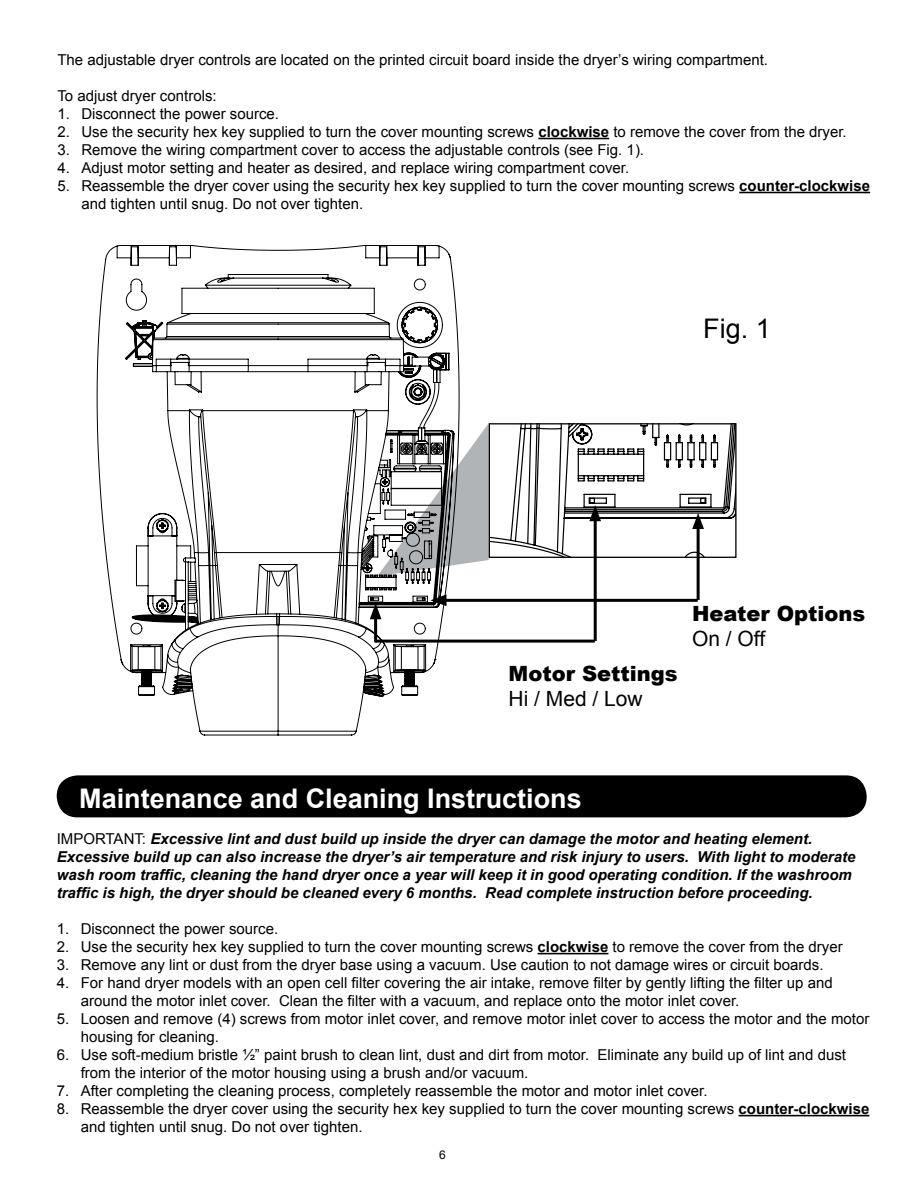
<style>
.page{position:relative;width:918px;height:1188px;background:#fff}
.page>*{position:absolute;margin:0;border:0;box-sizing:border-box;transform-origin:0 0}
.t1{font:700 27px "Arial";color:#fff}
.t2{font:27px "Arial";color:#000}
.t3{font:900 21px "Arial";color:#000}
.t4{font:21px "Arial";color:#000}
.t5{font:15px/18px "Arial";color:#000}
.t6{font:italic 700 15px/18px "Arial";color:#000}
.t7{font:12px "Arial";color:#000}
.s1{font-weight:700}
.s2{font-weight:400;font-style:normal}
</style>
<div class="page">
<div style="left:57px;top:775px;width:810px;height:42px;background:#000;border-radius:21px"></div>
<svg style="left:97px;top:245px;width:362px;height:490px"></svg>
<hr style="left:374px;top:614px;width:3px;height:28px;background:#000">
<svg style="left:370px;top:603px;width:11px;height:16px"></svg>
<hr style="left:375px;top:640px;width:220px;height:3px;background:#000">
<hr style="left:441px;top:599px;width:257px;height:3px;background:#000">
<svg style="left:430px;top:594px;width:17px;height:12px"></svg>
<hr style="left:594px;top:516px;width:3px;height:125px;background:#000">
<hr style="left:697px;top:523px;width:3px;height:77px;background:#000">
<svg style="left:377px;top:423px;width:359px;height:153px"></svg>
<hr style="left:538px;top:953px;width:70px;height:1px;background:#000">
<hr style="left:739px;top:1115px;width:130px;height:1px;background:#000">
<hr style="left:538px;top:138px;width:71px;height:1px;background:#000">
<hr style="left:739px;top:192px;width:131px;height:1px;background:#000">
<p class="t5" style="left:57px;top:51px;width:712px">The adjustable dryer controls are located on the printed circuit board inside the dryer’s wiring compartment.</p>
<p class="t5" style="left:57px;top:87px;width:161px">To adjust dryer controls:</p>
<p class="t5" style="left:57px;top:105px;width:223px">1. Disconnect the power source.</p>
<p class="t5" style="left:57px;top:123px;width:791px">2. Use the security hex key supplied to turn the cover mounting screws <span class="s1">clockwise</span> to remove the cover from the dryer.</p>
<p class="t5" style="left:57px;top:141px;width:588px">3. Remove the wiring compartment cover to access the adjustable controls (see Fig. 1).</p>
<p class="t5" style="left:57px;top:159px;width:573px">4. Adjust motor setting and heater as desired, and replace wiring compartment cover.</p>
<p class="t5" style="left:81px;top:177px;width:790px;text-indent:-24px">5. Reassemble the dryer cover using the security hex key supplied to turn the cover mounting screws <span class="s1">counter-clockwise </span>and tighten until snug. Do not over tighten.</p>
<h1 class="t2" style="left:703px;top:311px;width:69px">Fig. 1</h1>
<h2 class="t3" style="left:509px;top:658px;width:171px">Motor Settings</h2>
<h2 class="t4" style="left:509px;top:685px;width:136px">Hi / Med / Low</h2>
<h2 class="t3" style="left:692px;top:598px;width:175px">Heater Options</h2>
<h2 class="t4" style="left:692px;top:625px;width:75px">On / Off</h2>
<h1 class="t1" style="left:79px;top:781px;width:504px">Maintenance and Cleaning Instructions</h1>
<p class="t6" style="left:57px;top:830px;width:800px"><span class="s2">IMPORTANT:</span> Excessive lint and dust build up inside the dryer can damage the motor and heating element.<br>Excessive build up can also increase the dryer’s air temperature and risk injury to users. With light to moderate wash room traffic, cleaning the hand dryer once a year will keep it in good operating condition. If the washroom traffic is high, the dryer should be cleaned every 6 months. Read complete instruction before proceeding.</p>
<p class="t5" style="left:57px;top:920px;width:223px">1. Disconnect the power source.</p>
<p class="t5" style="left:57px;top:938px;width:788px">2. Use the security hex key supplied to turn the cover mounting screws <span class="s1">clockwise</span> to remove the cover from the dryer</p>
<p class="t5" style="left:57px;top:956px;width:768px">3. Remove any lint or dust from the dryer base using a vacuum. Use caution to not damage wires or circuit boards.</p>
<p class="t5" style="left:81px;top:974px;width:753px;text-indent:-24px">4. For hand dryer models with an open cell filter covering the air intake, remove filter by gently lifting the filter up and around the motor inlet cover. Clean the filter with a vacuum, and replace onto the motor inlet cover.</p>
<p class="t5" style="left:81px;top:1010px;width:790px;text-indent:-24px">5. Loosen and remove (4) screws from motor inlet cover, and remove motor inlet cover to access the motor and the motor housing for cleaning.</p>
<p class="t5" style="left:81px;top:1046px;width:767px;text-indent:-24px">6. Use soft-medium bristle ½” paint brush to clean lint, dust and dirt from motor. Eliminate any build up of lint and dust from the interior of the motor housing using a brush and/or vacuum.</p>
<p class="t5" style="left:57px;top:1082px;width:652px">7. After completing the cleaning process, completely reassemble the motor and motor inlet cover.</p>
<p class="t5" style="left:81px;top:1100px;width:790px;text-indent:-24px">8. Reassemble the dryer cover using the security hex key supplied to turn the cover mounting screws <span class="s1">counter-clockwise </span>and tighten until snug. Do not over tighten.</p>
<p class="t7" style="left:439px;top:1147px;width:8px">6</p>
</div>
